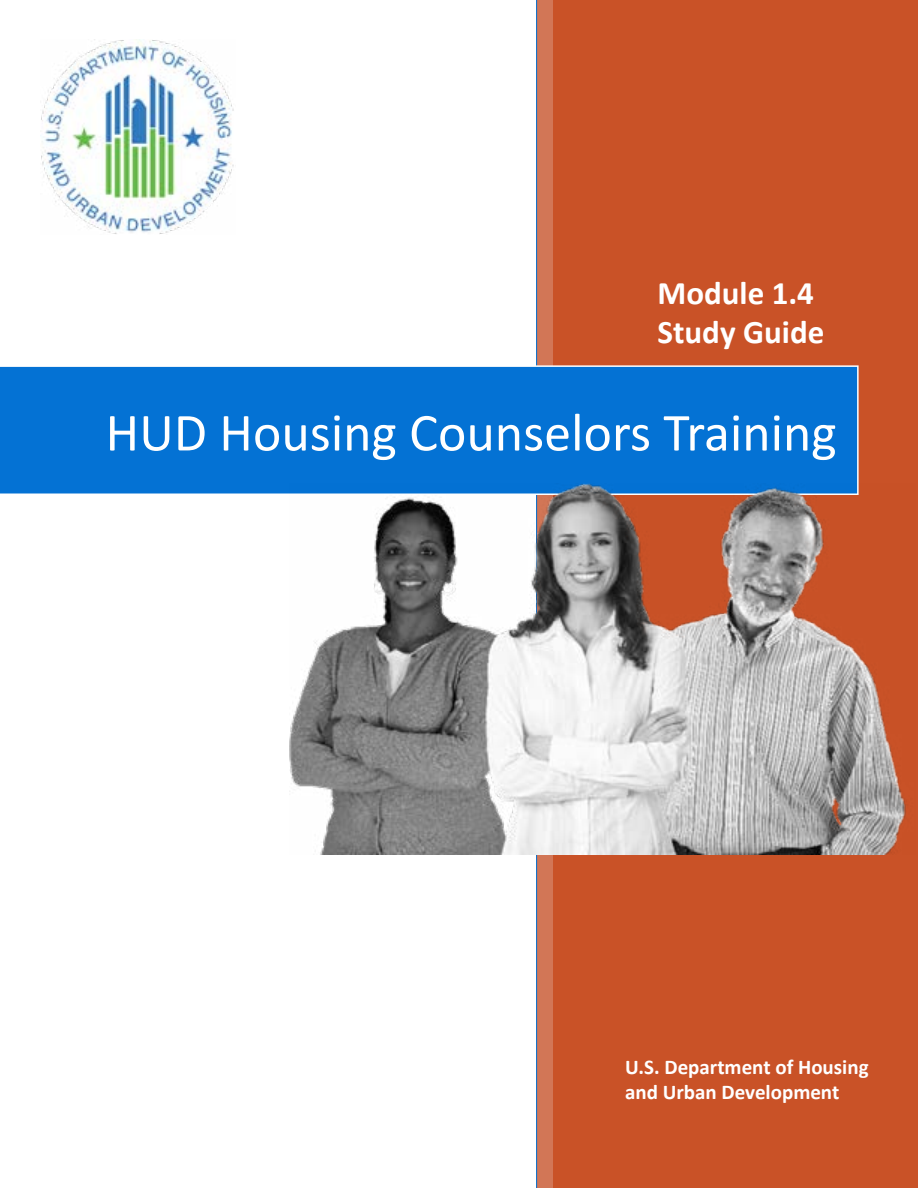
<style>
.page{position:relative;width:918px;height:1188px;background:#fff}
.page>*{position:absolute;margin:0;border:0;box-sizing:border-box;transform-origin:0 0}
.t1{font:54px "Calibri";color:#fff}
.t2{font:700 33px/39.6px "Calibri";color:#fff}
.t3{font:700 21px/25.2px "Calibri";color:#fff}
</style>
<div class="page">
<svg style="left:536px;top:0;width:18px;height:1188px;background:#b27569"></svg>
<div style="left:554px;top:0;width:364px;height:1188px;background:#c95227"></div>
<img style="left:40px;top:39px;width:194px;height:195px">
<div style="left:0;top:365px;width:859px;height:129px;background:#0472d4"></div>
<img style="left:290px;top:483px;width:616px;height:371px">
<h2 class="t2" style="left:658px;top:273px;width:168px">Module 1.4<br>Study Guide</h2>
<h1 class="t1" style="left:106px;top:395px;width:733px">HUD Housing Counselors Training</h1>
<p class="t3" style="left:625px;top:1054px;width:245px">U.S. Department of Housing and Urban Development</p>
</div>
